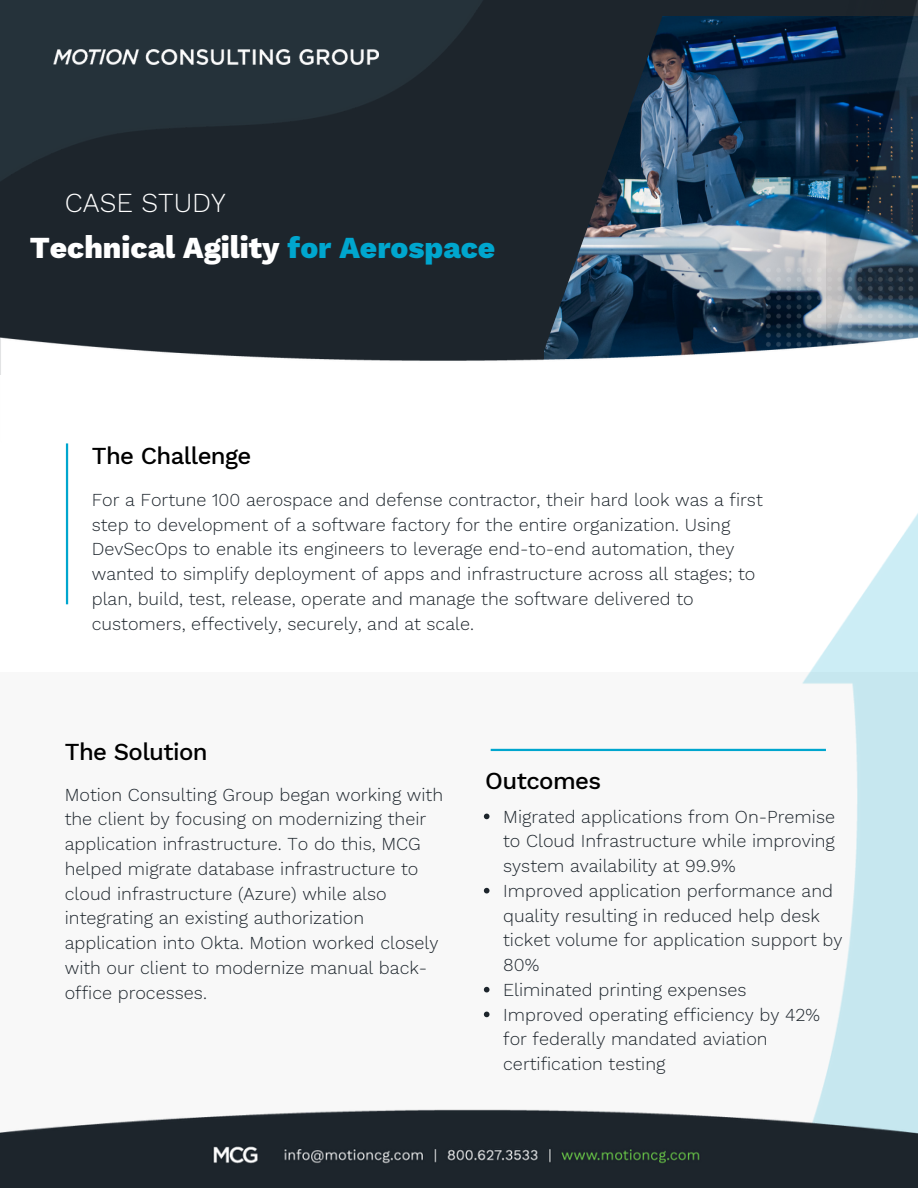
<style>
.page{position:relative;width:918px;height:1188px;background:#fff}
.page>*{position:absolute;margin:0;border:0;box-sizing:border-box;transform-origin:0 0}
.t1{font:800 30px "Work Sans";color:#fff}
.t2{font:300 27px "Work Sans";color:#fff}
.t3{font:500 24px "Work Sans";letter-spacing:-.025em;color:#000}
.t4{font:300 18px/24.8px "Work Sans";color:#1d252c}
.s1{color:#00a6ce}
</style>
<div class="page">
<div style="left:0;top:0;width:918px;height:375px;background:#1d252c"></div>
<img style="left:695px;top:16px;width:131px;height:320px">
<img style="left:0;top:0;width:424px;height:181px">
<img style="left:54px;top:49px;width:325px;height:16px">
<img style="left:765px;top:268px;width:61px;height:68px">
<img style="left:826px;top:0;width:92px;height:336px">
<svg style="left:424px;top:0;width:271px;height:336px"></svg>
<div style="left:510px;top:0;width:51px;height:111px;background:#1d252c"></div>
<img style="left:0;top:336px;width:918px;height:39px">
<div style="left:0;top:673px;width:918px;height:515px;background:#f8f8f8"></div>
<hr style="left:66px;top:443px;width:2px;height:161px;background:#00a6ce">
<hr style="left:491px;top:749px;width:335px;height:2px;background:#00a6ce">
<img style="left:758px;top:513px;width:160px;height:597px">
<img style="left:0;top:1110px;width:918px;height:78px">
<svg style="left:484px;top:814px;width:6px;height:5px"></svg>
<svg style="left:484px;top:888px;width:6px;height:5px"></svg>
<svg style="left:484px;top:987px;width:6px;height:5px"></svg>
<svg style="left:484px;top:1012px;width:6px;height:5px"></svg>
<p class="t2" style="left:65px;top:187px;width:163px">CASE STUDY</p>
<p class="t1" style="left:30px;top:230px;width:467px">Technical Agility <span class="s1">for Aerospace</span></p>
<p class="t3" style="left:92px;top:442px;width:161px">The Challenge</p>
<p class="t4" style="left:92px;top:487px;width:673px">For a Fortune 100 aerospace and defense contractor, their hard look was a first step to development of a software factory for the entire organization. Using DevSecOps to enable its engineers to leverage end-to-end automation, they wanted to simplify deployment of apps and infrastructure across all stages; to plan, build, test, release, operate and manage the software delivered to customers, effectively, securely, and at scale.</p>
<p class="t3" style="left:65px;top:737px;width:144px">The Solution</p>
<p class="t4" style="left:65px;top:782px;width:380px">Motion Consulting Group began working with the client by focusing on modernizing their application infrastructure. To do this, MCG helped migrate database infrastructure to cloud infrastructure (Azure) while also integrating an existing authorization application into Okta. Motion worked closely with our client to modernize manual back&shy;office processes.</p>
<p class="t3" style="left:485px;top:767px;width:117px">Outcomes</p>
<p class="t4" style="left:503px;top:804px;width:333px;text-align:justify">Migrated applications from On-Premise to Cloud Infrastructure while improving system availability at 99.9%</p>
<p class="t4" style="left:503px;top:878px;width:341px">Improved application performance and quality resulting in reduced help desk ticket volume for application support by<br>80%</p>
<p class="t4" style="left:503px;top:977px;width:245px">Eliminated printing expenses</p>
<p class="t4" style="left:503px;top:1002px;width:318px">Improved operating efficiency by 42% for federally mandated aviation certification testing</p>
</div>
